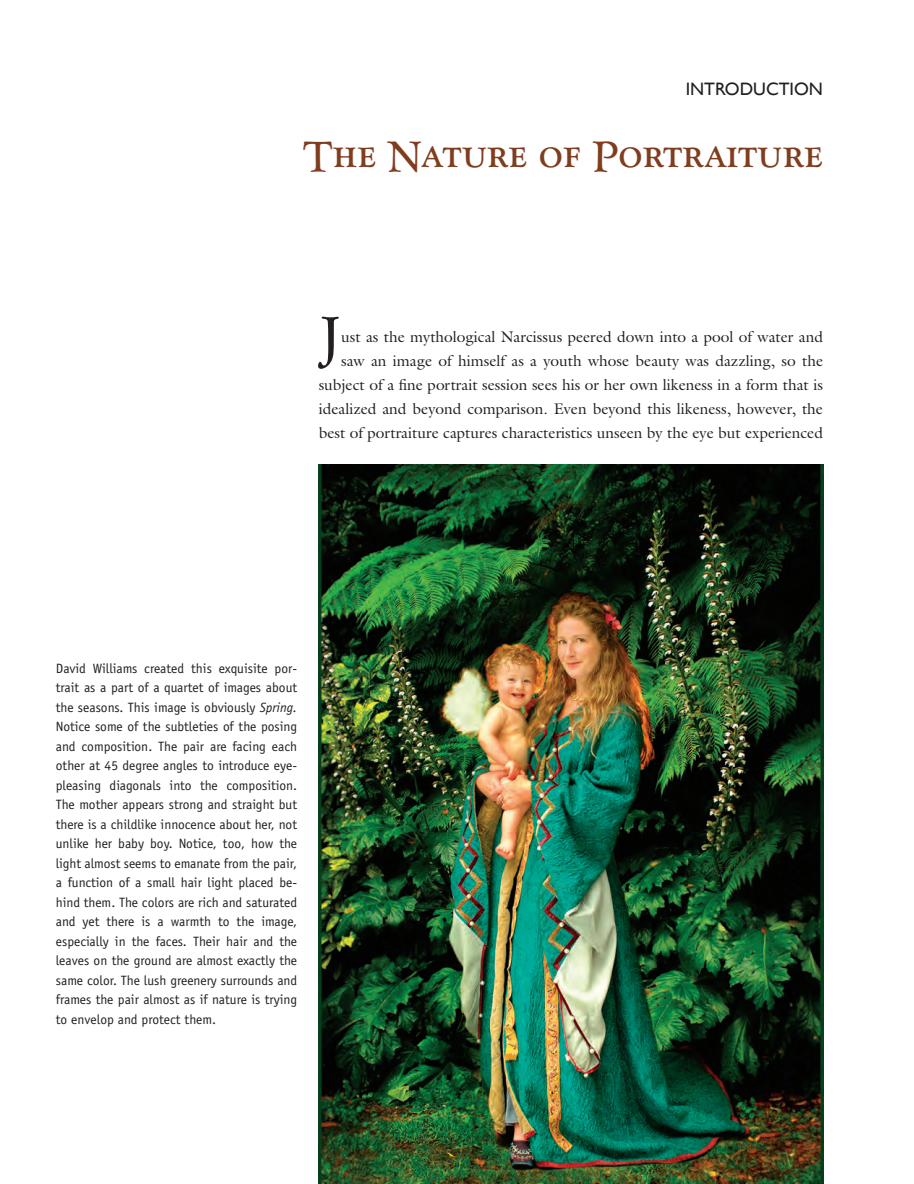
<style>
.page{position:relative;width:914px;height:1184px;background:#fff}
.page>*{position:absolute;margin:0;border:0;box-sizing:border-box;transform-origin:0 0}
.hurter_body{font:50.55px "Goudy Cat DCD";color:#231f20}
.hurter_title{font:37.5px "Goudy Cat DCD";color:#7f3d1e}
.hurter_A-sub{font:18px "Gill Sans";color:#231f20}
.hurter_body-2{font:15.45px/24px "Galliard";color:#231f20;text-align:right}
.hurter_caption{font:13.5px/19.5px "Officina Sans";color:#231f20;text-align:justify}
.s1{font-style:italic}
</style>
<div class="page">
<img style="left:319px;top:465px;width:504px;height:719px">
<p class="hurter_A-sub" style="left:685px;top:79px;width:139px">INTRODUCTION</p>
<p class="hurter_title" style="left:303px;top:131px;width:521px">The Nature of Portraiture</p>
<p class="hurter_body" style="left:319px;top:302px;width:24px">J</p>
<p class="hurter_body-2" style="left:319px;top:324px;width:506px">ust as the mythological Narcissus peered down into a pool of water and saw an image of himself as a youth whose beauty was dazzling, so the subject of a fine portrait session sees his or her own likeness in a form that is idealized and beyond comparison. Even beyond this likeness, however, the best of portraiture captures characteristics unseen by the eye but experienced</p>
<p class="hurter_caption" style="left:56px;top:658px;width:243px">David Williams created this exquisite por&shy;trait as a part of a quartet of images about the seasons. This image is obviously <span class="s1">Spring.<br></span>Notice some of the subtleties of the posing and composition. The pair are facing each other at 45 degree angles to introduce eye&shy;pleasing diagonals into the composition.<br>The mother appears strong and straight but there is a childlike innocence about her, not unlike her baby boy. Notice, too, how the light almost seems to emanate from the pair, a function of a small hair light placed be&shy;hind them. The colors are rich and saturated and yet there is a warmth to the image, especially in the faces. Their hair and the leaves on the ground are almost exactly the same color. The lush greenery surrounds and frames the pair almost as if nature is trying to envelop and protect them.</p>
</div>
